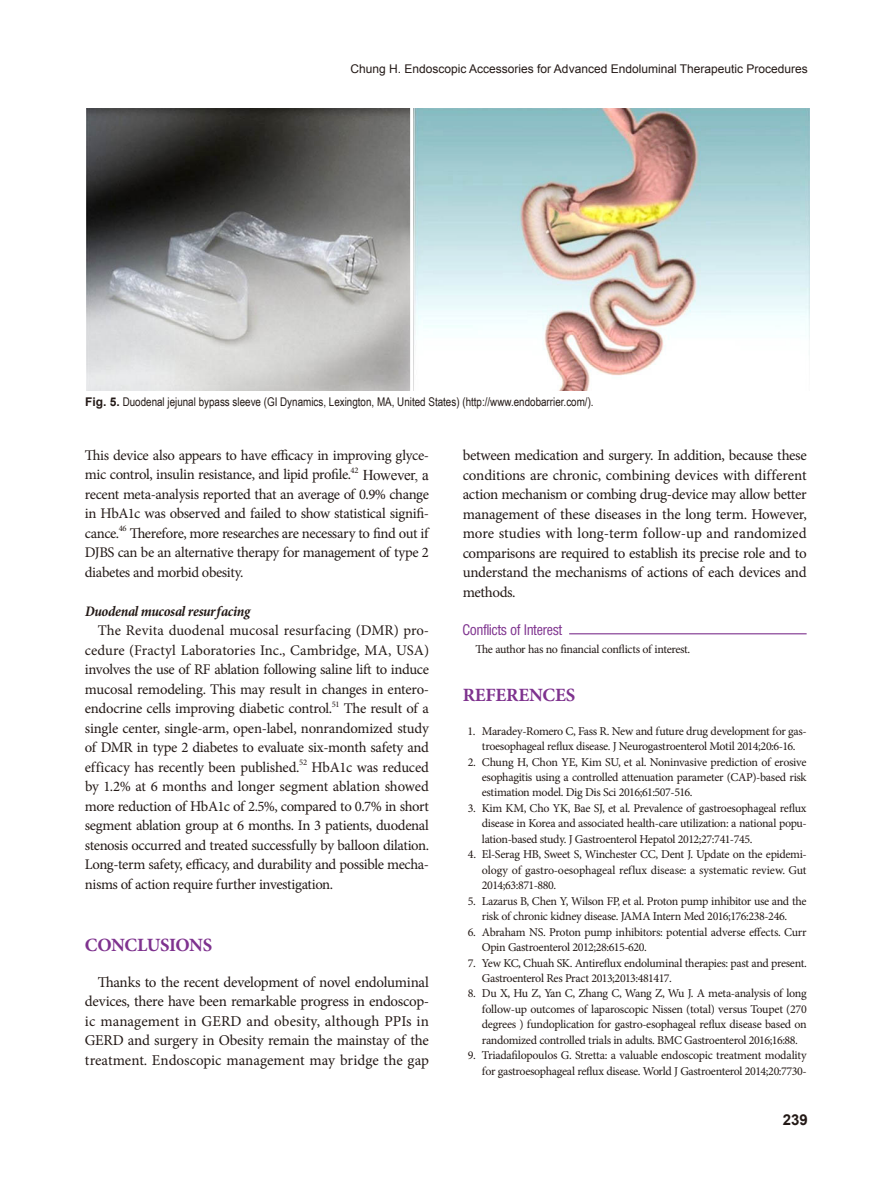
<style>
.page{position:relative;width:893px;height:1191px;background:#fff}
.page>*{position:absolute;margin:0;border:0;box-sizing:border-box;transform-origin:0 0}
.타이틀_서론{font:700 18.75px "Minion Pro";letter-spacing:-.015em;color:#7e328e}
.본문{font:15px/19.5px "Minion Pro";letter-spacing:-.015em;color:#231916;text-align:justify}
.본문-2{font:15px "Times New Roman";letter-spacing:-.025em;color:#231916}
.t1{font:700 15px "Arial";color:#231916}
.본문-3{font:14.7px/19.5px "Minion Pro";letter-spacing:-.025em;color:#231916;text-align:justify}
._1{font:italic 700 condensed 14.7px "Minion Pro";letter-spacing:-.02em;color:#231916}
.confilcts{font:condensed 14.25px "Helvetica LT Std";letter-spacing:-.035em;color:#7e328e}
.참고문헌{font:12px/15.5px "Minion Pro";letter-spacing:-.025em;color:#231916;text-align:justify}
.그림_타이틀{font:12px "Arial Narrow";color:#231916}
.t2{font:12px "Arial";color:#231916}
.con-본문{font:12px "Minion Pro";letter-spacing:-.03em;color:#231916}
.본문-4{font:8.55px "Minion Pro";letter-spacing:-.025em;color:#231916}
.s1{font-family:"Arial";font-weight:700}
</style>
<div class="page">
<hr style="left:569px;top:633px;width:238px;height:1px;background:#7e328e">
<img style="left:86px;top:108px;width:723px;height:282px">
<hr style="left:410px;top:106px;width:3px;height:286px;background:#fff">
<p class="t2" style="left:351px;top:61px;width:459px">Chung H. Endoscopic Accessories for Advanced Endoluminal Therapeutic Procedures</p>
<p class="그림_타이틀" style="left:85px;top:393px;width:510px"><span class="s1">Fig. 5.</span> Duodenal jejunal bypass sleeve (GI Dynamics, Lexington, MA, United States) (http://www.endobarrier.com/).</p>
<p class="본문-3" style="left:85px;top:445px;width:346px">This device also appears to have efficacy in improving glyce&shy;mic control, insulin resistance, and lipid profile.</p>
<p class="본문-4" style="left:351px;top:464px;width:10px">42</p>
<p class="본문-2" style="left:363px;top:464px;width:68px">However, a</p>
<p class="본문-3" style="left:85px;top:484px;width:346px">recent meta-analysis reported that an average of 0.9% change in HbA1c was observed and failed to show statistical signifi&shy;cance.</p>
<p class="본문-4" style="left:119px;top:522px;width:9px">46</p>
<p class="본문-3" style="left:85px;top:523px;width:346px;text-indent:45px">Therefore, more researches are necessary to find out if DJBS can be an alternative therapy for management of type 2 diabetes and morbid obesity.</p>
<p class="_1" style="left:85px;top:601px;width:167px">Duodenal mucosal resurfacing</p>
<p class="본문-3" style="left:85px;top:621px;width:346px;text-indent:13px">The Revita duodenal mucosal resurfacing (DMR) pro&shy;cedure (Fractyl Laboratories Inc., Cambridge, MA, USA) involves the use of RF ablation following saline lift to induce mucosal remodeling. This may result in changes in entero&shy;endocrine cells improving diabetic control.</p>
<p class="본문-4" style="left:332px;top:698px;width:9px">51</p>
<p class="본문-3" style="left:85px;top:699px;width:345px;text-indent:259px">The result of a single center, single-arm, open-label, nonrandomized study of DMR in type 2 diabetes to evaluate six-month safety and efficacy has recently been published.</p>
<p class="본문-4" style="left:299px;top:756px;width:10px">52</p>
<p class="본문-3" style="left:85px;top:757px;width:346px;text-indent:227px">HbA1c was reduced by 1.2% at 6 months and longer segment ablation showed more reduction of HbA1c of 2.5%, compared to 0.7% in short segment ablation group at 6 months. In 3 patients, duodenal stenosis occurred and treated successfully by balloon dilation.<br>Long-term safety, efficacy, and durability and possible mecha&shy;nisms of action require further investigation.</p>
<p class="타이틀_서론" style="left:85px;top:931px;width:129px">CONCLUSIONS</p>
<p class="본문" style="left:85px;top:972px;width:346px;text-indent:13px">Thanks to the recent development of novel endoluminal devices, there have been remarkable progress in endoscop&shy;ic management in GERD and obesity, although PPIs in GERD and surgery in Obesity remain the mainstay of the treatment. Endoscopic management may bridge the gap</p>
<p class="본문" style="left:463px;top:445px;width:346px">between medication and surgery. In addition, because these conditions are chronic, combining devices with different action mechanism or combing drug-device may allow better management of these diseases in the long term. However, more studies with long-term follow-up and randomized comparisons are required to establish its precise role and to understand the mechanisms of actions of each devices and methods.</p>
<p class="confilcts" style="left:463px;top:621px;width:101px">Conflicts of Interest</p>
<p class="con-본문" style="left:475px;top:641px;width:216px">The author has no financial conflicts of interest.</p>
<p class="타이틀_서론" style="left:463px;top:682px;width:114px">REFERENCES</p>
<p class="참고문헌" style="left:468px;top:723px;width:341px;text-align:center">1. Maradey-Romero C, Fass R. New and future drug development for gas&shy;troesophageal reflux disease. J Neurogastroenterol Motil 2014;20:6-16.</p>
<p class="참고문헌" style="left:482px;top:754px;width:326px;text-indent:-14px">2. Chung H, Chon YE, Kim SU, et al. Noninvasive prediction of erosive esophagitis using a controlled attenuation parameter (CAP)-based risk estimation model. Dig Dis Sci 2016;61:507-516.</p>
<p class="참고문헌" style="left:482px;top:800px;width:326px;text-indent:-14px">3. Kim KM, Cho YK, Bae SJ, et al. Prevalence of gastroesophageal reflux disease in Korea and associated health-care utilization: a national popu&shy;lation-based study. J Gastroenterol Hepatol 2012;27:741-745.</p>
<p class="참고문헌" style="left:482px;top:847px;width:326px;text-indent:-14px">4. El-Serag HB, Sweet S, Winchester CC, Dent J. Update on the epidemi&shy;ology of gastro-oesophageal reflux disease: a systematic review. Gut 2014;63:871-880.</p>
<p class="참고문헌" style="left:468px;top:893px;width:340px;text-align:center">5. Lazarus B, Chen Y, Wilson FP, et al. Proton pump inhibitor use and the risk of chronic kidney disease. JAMA Intern Med 2016;176:238-246.</p>
<p class="참고문헌" style="left:482px;top:924px;width:326px;text-indent:-14px">6. Abraham NS. Proton pump inhibitors: potential adverse effects. Curr<br>Opin Gastroenterol 2012;28:615-620.</p>
<p class="참고문헌" style="left:482px;top:955px;width:326px;text-indent:-14px">7. Yew KC, Chuah SK. Antireflux endoluminal therapies: past and present.<br>Gastroenterol Res Pract 2013;2013:481417.</p>
<p class="참고문헌" style="left:482px;top:986px;width:326px;text-indent:-14px">8. Du X, Hu Z, Yan C, Zhang C, Wang Z, Wu J. A meta-analysis of long follow-up outcomes of laparoscopic Nissen (total) versus Toupet (270 degrees ) fundoplication for gastro-esophageal reflux disease based on randomized controlled trials in adults. BMC Gastroenterol 2016;16:88.</p>
<p class="참고문헌" style="left:468px;top:1047px;width:340px;text-align:right">9. Triadafilopoulos G. Stretta: a valuable endoscopic treatment modality for gastroesophageal reflux disease. World J Gastroenterol 2014;20:7730-</p>
<p class="t1" style="left:783px;top:1109px;width:27px">239</p>
</div>
